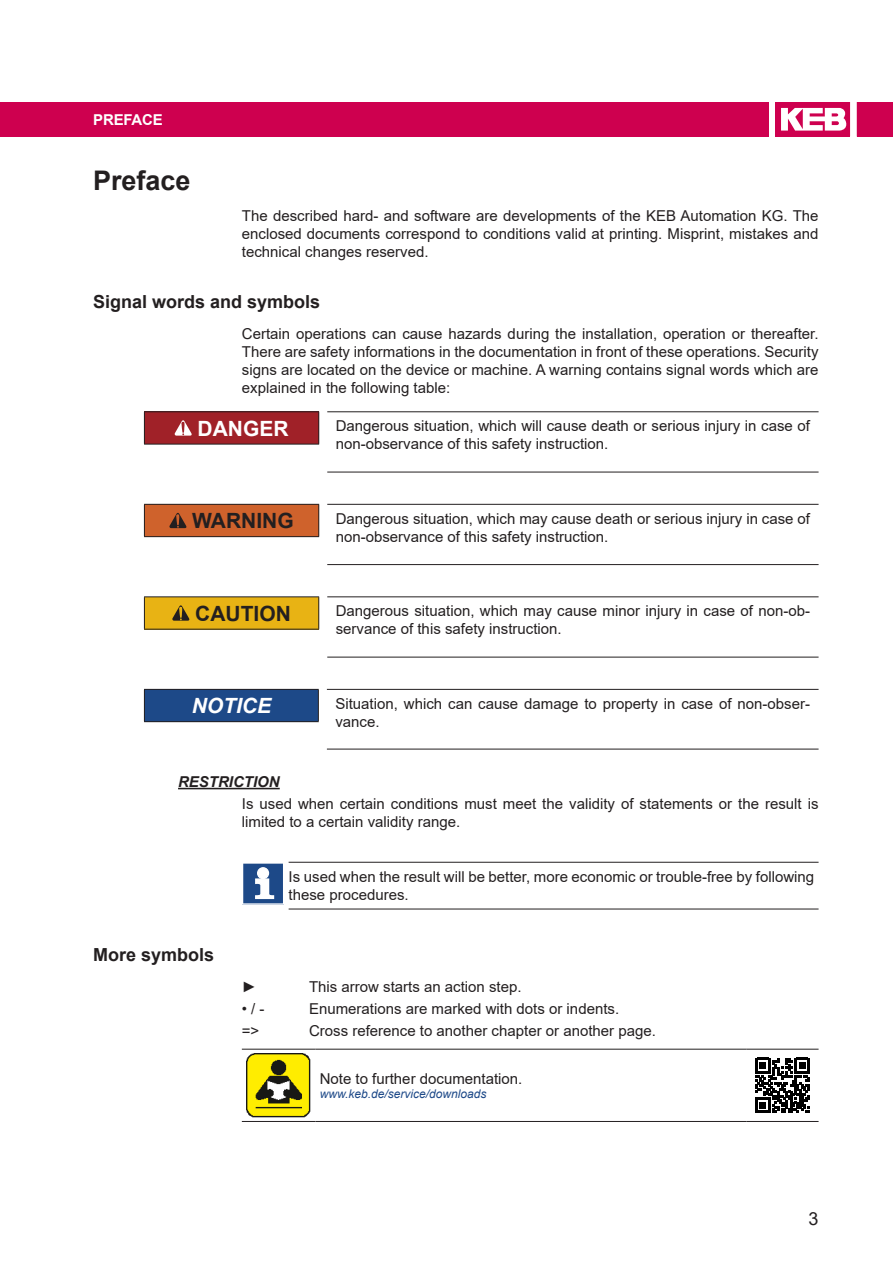
<style>
.page{position:relative;width:893px;height:1263px;background:#fff}
.page>*{position:absolute;margin:0;border:0;box-sizing:border-box;transform-origin:0 0}
.num_title_1_wo_num{font:700 27px "Arial";color:#231f20}
.signal_word_black{font:700 21px "Arial";color:#231f20}
.signal_word_white{font:700 21px "Arial";color:#fff}
.signal_notice_white{font:italic 700 21px "Arial";color:#fff}
.num_title_2_wo_num{font:700 18px "Arial";color:#231f20}
.t1{font:18px "Arial";color:#231f20}
.txt_10p_normal{font:15px/18px "Arial";color:#231f20;text-align:justify}
.txt_10p_normal_no_ta{font:15px/18px "Arial";color:#231f20}
.Info_Einschränkung{font:italic 700 15px "Arial";color:#231f20}
.t2{font:700 15px "Arial";letter-spacing:-.015em;color:#fff}
.txt_10p_left{font:italic 12px "Arial";color:#1d4988}
</style>
<div class="page">
<div style="left:0;top:102px;width:769px;height:34px;background:#ce004f"></div>
<svg style="left:775px;top:102px;width:75px;height:34px"></svg>
<div style="left:857px;top:102px;width:36px;height:34px;background:#ce004f"></div>
<hr style="left:178px;top:788px;width:102px;height:1px;background:#231f20">
<div style="left:144px;top:412px;width:175px;height:32px;background:#a02128"></div>
<hr style="left:327px;top:472px;width:492px;height:1px;background:#231f20">
<hr style="left:144px;top:411px;width:175px;height:1px;background:#231f20">
<hr style="left:144px;top:412px;width:1px;height:32px;background:#231f20">
<hr style="left:318px;top:412px;width:1px;height:32px;background:#231f20">
<hr style="left:144px;top:444px;width:175px;height:1px;background:#231f20">
<hr style="left:327px;top:411px;width:492px;height:1px;background:#231f20">
<svg style="left:175px;top:420px;width:17px;height:16px"></svg>
<div style="left:144px;top:504px;width:175px;height:33px;background:#cf622c"></div>
<hr style="left:327px;top:564px;width:492px;height:1px;background:#231f20">
<hr style="left:144px;top:504px;width:175px;height:1px;background:#231f20">
<hr style="left:144px;top:505px;width:1px;height:31px;background:#231f20">
<hr style="left:318px;top:505px;width:1px;height:31px;background:#231f20">
<hr style="left:144px;top:536px;width:175px;height:1px;background:#231f20">
<hr style="left:327px;top:504px;width:492px;height:1px;background:#231f20">
<svg style="left:169px;top:513px;width:17px;height:15px"></svg>
<div style="left:144px;top:597px;width:175px;height:32px;background:#e8b314"></div>
<hr style="left:327px;top:657px;width:492px;height:1px;background:#231f20">
<hr style="left:144px;top:596px;width:175px;height:1px;background:#231f20">
<hr style="left:144px;top:597px;width:1px;height:32px;background:#231f20">
<hr style="left:318px;top:597px;width:1px;height:32px;background:#231f20">
<hr style="left:144px;top:629px;width:175px;height:1px;background:#231f20">
<hr style="left:327px;top:596px;width:492px;height:1px;background:#231f20">
<svg style="left:172px;top:605px;width:17px;height:16px"></svg>
<div style="left:144px;top:689px;width:174px;height:33px;background:#1d4988"></div>
<hr style="left:327px;top:749px;width:492px;height:1px;background:#231f20">
<hr style="left:144px;top:689px;width:175px;height:1px;background:#231f20">
<hr style="left:144px;top:690px;width:1px;height:31px;background:#231f20">
<hr style="left:318px;top:690px;width:1px;height:31px;background:#231f20">
<hr style="left:144px;top:721px;width:175px;height:1px;background:#231f20">
<hr style="left:327px;top:689px;width:492px;height:1px;background:#231f20">
<hr style="left:289px;top:862px;width:530px;height:1px;background:#231f20">
<hr style="left:289px;top:909px;width:530px;height:1px;background:#231f20">
<svg style="left:242px;top:863px;width:42px;height:42px"></svg>
<hr style="left:242px;top:1049px;width:73px;height:1px;background:#231f20">
<hr style="left:315px;top:1049px;width:431px;height:1px;background:#231f20">
<hr style="left:746px;top:1049px;width:73px;height:1px;background:#231f20">
<hr style="left:242px;top:1121px;width:73px;height:1px;background:#231f20">
<hr style="left:315px;top:1121px;width:431px;height:1px;background:#231f20">
<hr style="left:746px;top:1121px;width:73px;height:1px;background:#231f20">
<img style="left:247px;top:1053px;width:64px;height:64px">
<svg style="left:755px;top:1058px;width:55px;height:55px"></svg>
<p class="t2" style="left:93px;top:110px;width:57px">Preface</p>
<p class="num_title_1_wo_num" style="left:93px;top:161px;width:99px">Preface</p>
<p class="txt_10p_normal" style="left:242px;top:206px;width:578px">The described hard- and software are developments of the KEB Automation KG. The enclosed documents correspond to conditions valid at printing. Misprint, mistakes and technical changes reserved.</p>
<p class="num_title_2_wo_num" style="left:93px;top:289px;width:229px">Signal words and symbols</p>
<p class="txt_10p_normal" style="left:242px;top:324px;width:578px">Certain operations can cause hazards during the installation, operation or thereafter.<br>There are safety informations in the documentation in front of these operations. Security signs are located on the device or machine. A warning contains signal words which are explained in the following table:</p>
<p class="signal_word_white" style="left:197px;top:413px;width:91px">DANGER</p>
<p class="txt_10p_normal_no_ta" style="left:336px;top:417px;width:476px">Dangerous situation, which will cause death or serious injury in case of non-observance of this safety instruction.</p>
<p class="signal_word_black" style="left:192px;top:506px;width:103px">WARNING</p>
<p class="txt_10p_normal_no_ta" style="left:336px;top:509px;width:476px">Dangerous situation, which may cause death or serious injury in case of non-observance of this safety instruction.</p>
<p class="signal_word_black" style="left:195px;top:598px;width:97px">CAUTION</p>
<p class="txt_10p_normal_no_ta" style="left:336px;top:602px;width:476px">Dangerous situation, which may cause minor injury in case of non-ob&shy;servance of this safety instruction.</p>
<p class="signal_notice_white" style="left:192px;top:692px;width:81px">NOTICE</p>
<p class="txt_10p_normal_no_ta" style="left:335px;top:694px;width:476px">Situation, which can cause damage to property in case of non-obser&shy;vance.</p>
<p class="Info_Einschränkung" style="left:178px;top:772px;width:103px">RESTRICTION</p>
<p class="txt_10p_normal" style="left:242px;top:795px;width:578px">Is used when certain conditions must meet the validity of statements or the result is limited to a certain validity range.</p>
<p class="num_title_2_wo_num" style="left:93px;top:942px;width:123px">More symbols</p>
<p class="txt_10p_normal_no_ta" style="left:289px;top:868px;width:527px">Is used when the result will be better, more economic or trouble-free by following these procedures.</p>
<p class="txt_10p_normal" style="left:242px;top:977px;width:16px">►</p>
<p class="txt_10p_normal" style="left:309px;top:977px;width:214px">This arrow starts an action step.</p>
<p class="txt_10p_normal" style="left:242px;top:1000px;width:24px">• / -</p>
<p class="txt_10p_normal" style="left:309px;top:1000px;width:312px">Enumerations are marked with dots or indents.</p>
<p class="txt_10p_normal" style="left:242px;top:1022px;width:19px">=&gt;</p>
<p class="txt_10p_normal" style="left:309px;top:1022px;width:348px">Cross reference to another chapter or another page.</p>
<p class="txt_10p_normal_no_ta" style="left:320px;top:1069px;width:204px">Note to further documentation.</p>
<p class="txt_10p_left" style="left:320px;top:1086px;width:168px">www.keb.de/service/downloads</p>
<p class="t1" style="left:808px;top:1206px;width:12px">3</p>
</div>
